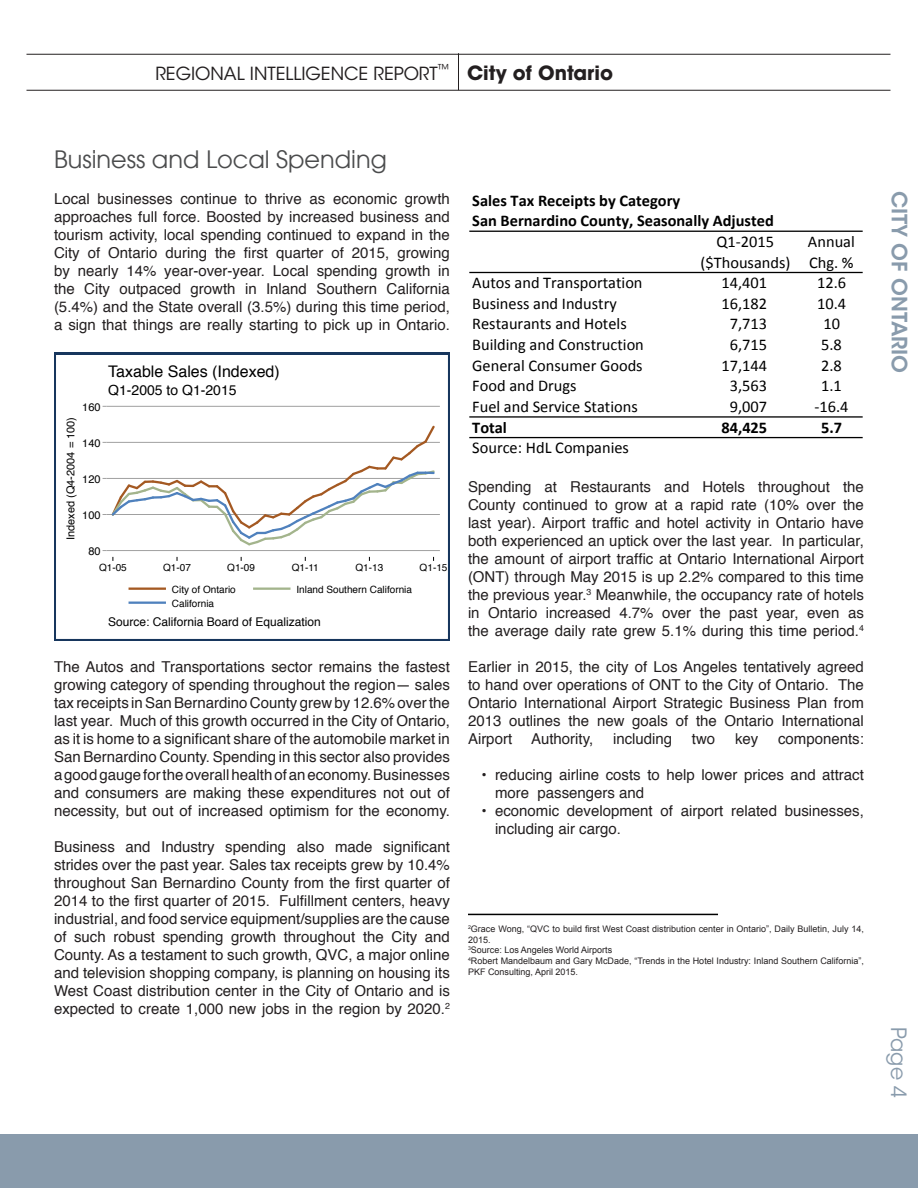
<style>
.page{position:relative;width:918px;height:1188px;background:#fff}
.page>*{position:absolute;margin:0;border:0;box-sizing:border-box;transform-origin:0 0}
.t1{font:24px "Avant Garde";color:#4b4c4d}
.t2{font:600 21px "ITC Avant Garde Std";color:#899bac}
.t3{font:21px "ITC Avant Garde Std";color:#899bac}
.t4{font:700 19.5px "ITC Avant Garde Std";color:#231f20}
.t5{font:18px "ITC Avant Garde Std";color:#231f20}
.t6{font:16.35px/20.7px "Calibri";color:#000}
.t7{font:700 16.35px "Calibri";color:#000}
.t8{font:16.05px "Helvetica";color:#000}
.t9{font:15px/18px "Helvetica";color:#231f20;text-align:justify}
.t10{font:13.95px "Helvetica";color:#000}
.t11{font:12.3px "ITC Avant Garde Std";color:#231f20}
.t12{font:12px "Helvetica";color:#000}
.t13{font:10.95px "Helvetica";color:#000}
.t14{font:10.05px "Helvetica";color:#000}
.t15{font:9px/10.8px "Arial";color:#231f20}
</style>
<div class="page">
<hr style="left:26px;top:90px;width:864px;height:1px;background:#231f20">
<hr style="left:26px;top:54px;width:864px;height:1px;background:#231f20">
<hr style="left:458px;top:53px;width:1px;height:37px;background:#231f20">
<div style="left:0;top:1134px;width:918px;height:54px;background:#899bac"></div>
<svg style="left:54px;top:353px;width:396px;height:288px"></svg>
<div style="left:64px;top:363px;width:376px;height:268px;background:#fff"></div>
<hr style="left:107px;top:550px;width:333px;height:1px;background:#a0a0a0">
<hr style="left:107px;top:514px;width:333px;height:1px;background:#a0a0a0">
<hr style="left:107px;top:478px;width:333px;height:1px;background:#a0a0a0">
<hr style="left:107px;top:442px;width:333px;height:1px;background:#a0a0a0">
<hr style="left:107px;top:406px;width:333px;height:1px;background:#a0a0a0">
<svg style="left:103px;top:425px;width:334px;height:126px"></svg>
<hr style="left:129px;top:588px;width:37px;height:2px;background:#a45922">
<hr style="left:253px;top:588px;width:38px;height:2px;background:#a3b48c">
<hr style="left:129px;top:602px;width:37px;height:2px;background:#4f81bd">
<hr style="left:469px;top:231px;width:394px;height:1px;background:#000">
<hr style="left:469px;top:272px;width:394px;height:1px;background:#000">
<hr style="left:469px;top:416px;width:394px;height:2px;background:#000">
<hr style="left:469px;top:437px;width:394px;height:1px;background:#000">
<hr style="left:468px;top:914px;width:250px;height:1px;background:#000">
<p class="t11" style="left:438px;top:62px;width:14px">™</p>
<p class="t5" style="left:155px;top:63px;width:284px">REGIONAL INTELLIGENCE REPORT</p>
<p class="t4" style="left:467px;top:60px;width:147px">City of Ontario</p>
<p class="t1" style="left:54px;top:144px;width:334px">Business and Local Spending</p>
<p class="t9" style="left:54px;top:190px;width:397px">Local businesses continue to thrive as economic growth approaches full force. Boosted by increased business and tourism activity, local spending continued to expand in the City of Ontario during the first quarter of 2015, growing by nearly 14% year-over-year. Local spending growth in the City outpaced growth in Inland Southern California (5.4%) and the State overall (3.5%) during this time period, a sign that things are really starting to pick up in Ontario.</p>
<p class="t8" style="left:108px;top:359px;width:173px">Taxable Sales (Indexed)</p>
<p class="t13" style="left:82px;top:398px;width:20px">160</p>
<p class="t13" style="left:62px;top:540px;width:125px;rotate:-90deg">Indexed (Q4-2004 = 100)</p>
<p class="t13" style="left:82px;top:434px;width:20px">140</p>
<p class="t13" style="left:82px;top:470px;width:20px">120</p>
<p class="t13" style="left:82px;top:506px;width:20px">100</p>
<p class="t13" style="left:88px;top:543px;width:14px">80</p>
<p class="t10" style="left:108px;top:379px;width:130px">Q1-2005 to Q1-2015</p>
<p class="t14" style="left:99px;top:559px;width:29px">Q1-05</p>
<p class="t14" style="left:163px;top:559px;width:29px">Q1-07</p>
<p class="t14" style="left:227px;top:559px;width:29px">Q1-09</p>
<p class="t14" style="left:292px;top:559px;width:29px">Q1-11</p>
<p class="t14" style="left:356px;top:559px;width:29px">Q1-13</p>
<p class="t14" style="left:420px;top:559px;width:29px">Q1-15</p>
<p class="t14" style="left:172px;top:581px;width:65px">City of Ontario</p>
<p class="t14" style="left:297px;top:581px;width:117px">Inland Southern California</p>
<p class="t14" style="left:172px;top:595px;width:44px">California</p>
<p class="t12" style="left:108px;top:613px;width:214px">Source: California Board of Equalization</p>
<p class="t9" style="left:54px;top:659px;width:398px">The Autos and Transportations sector remains the fastest growing category of spending throughout the region— sales tax receipts in San Bernardino County grew by 12.6% over the last year. Much of this growth occurred in the City of Ontario, as it is home to a significant share of the automobile market in San Bernardino County. Spending in this sector also provides a good gauge for the overall health of an economy. Businesses and consumers are making these expenditures not out of necessity, but out of increased optimism for the economy.</p>
<p class="t9" style="left:54px;top:839px;width:397px">Business and Industry spending also made significant strides over the past year. Sales tax receipts grew by 10.4% throughout San Bernardino County from the first quarter of 2014 to the first quarter of 2015. Fulfillment centers, heavy industrial, and food service equipment/supplies are the cause of such robust spending growth throughout the City and County. As a testament to such growth, QVC, a major online and television shopping company, is planning on housing its West Coast distribution center in the City of Ontario and is expected to create 1,000 new jobs in the region by 2020.<sup>2</sup></p>
<p class="t7" style="left:472px;top:190px;width:210px">Sales Tax Receipts by Category</p>
<p class="t7" style="left:472px;top:210px;width:303px">San Bernardino County, Seasonally Adjusted</p>
<p class="t6" style="left:717px;top:231px;width:59px">Q1--‐2015</p>
<p class="t6" style="left:701px;top:252px;width:91px">($Thousands)</p>
<p class="t6" style="left:808px;top:231px;width:48px">Annual<br>Chg. %</p>
<p class="t6" style="left:472px;top:272px;width:172px">Autos and Transportation</p>
<p class="t6" style="left:722px;top:272px;width:47px">14,401</p>
<p class="t6" style="left:817px;top:272px;width:31px">12.6</p>
<p class="t6" style="left:472px;top:293px;width:146px">Business and Industry</p>
<p class="t6" style="left:722px;top:293px;width:47px">16,182</p>
<p class="t6" style="left:817px;top:293px;width:31px">10.4</p>
<p class="t6" style="left:472px;top:314px;width:156px">Restaurants and Hotels</p>
<p class="t6" style="left:730px;top:314px;width:39px">7,713</p>
<p class="t6" style="left:823px;top:314px;width:18px">10</p>
<p class="t6" style="left:472px;top:334px;width:173px">Building and Construction</p>
<p class="t6" style="left:730px;top:334px;width:39px">6,715</p>
<p class="t6" style="left:821px;top:334px;width:22px">5.8</p>
<p class="t6" style="left:472px;top:355px;width:172px">General Consumer Goods</p>
<p class="t6" style="left:722px;top:355px;width:47px">17,144</p>
<p class="t6" style="left:821px;top:355px;width:22px">2.8</p>
<p class="t6" style="left:472px;top:376px;width:106px">Food and Drugs</p>
<p class="t6" style="left:730px;top:376px;width:39px">3,563</p>
<p class="t6" style="left:821px;top:376px;width:22px">1.1</p>
<p class="t6" style="left:472px;top:396px;width:167px">Fuel and Service Stations</p>
<p class="t6" style="left:730px;top:396px;width:39px">9,007</p>
<p class="t6" style="left:815px;top:396px;width:36px">--‐16.4</p>
<p class="t7" style="left:472px;top:417px;width:36px">Total</p>
<p class="t7" style="left:722px;top:417px;width:47px">84,425</p>
<p class="t7" style="left:821px;top:417px;width:22px">5.7</p>
<p class="t6" style="left:472px;top:438px;width:158px">Source: HdL Companies</p>
<p class="t9" style="left:468px;top:478px;width:397px">Spending at Restaurants and Hotels throughout the County continued to grow at a rapid rate (10% over the last year). Airport traffic and hotel activity in Ontario have both experienced an uptick over the last year. In particular, the amount of airport traffic at Ontario International Airport (ONT) through May 2015 is up 2.2% compared to this time the previous year.<sup>3</sup> Meanwhile, the occupancy rate of hotels in Ontario increased 4.7% over the past year, even as the average daily rate grew 5.1% during this time period.<sup>4</sup></p>
<p class="t9" style="left:468px;top:658px;width:397px">Earlier in 2015, the city of Los Angeles tentatively agreed to hand over operations of ONT to the City of Ontario. The Ontario International Airport Strategic Business Plan from 2013 outlines the new goals of the Ontario International Airport</p>
<p class="t9" style="left:531px;top:730px;width:64px">Authority,</p>
<p class="t9" style="left:613px;top:730px;width:61px">including</p>
<p class="t9" style="left:692px;top:730px;width:25px">two</p>
<p class="t9" style="left:735px;top:730px;width:25px">key</p>
<p class="t9" style="left:778px;top:730px;width:87px">components:</p>
<p class="t9" style="left:495px;top:766px;width:371px;text-indent:-14px">• reducing airline costs to help lower prices and attract more passengers and</p>
<p class="t9" style="left:495px;top:802px;width:370px;text-indent:-14px">• economic development of airport related businesses, including air cargo.</p>
<p class="t15" style="left:468px;top:923px;width:397px"><sup>2</sup>Grace Wong, “QVC to build first West Coast distribution center in Ontario”, Daily Bulletin, July 14,<br>2015.</p>
<p class="t15" style="left:468px;top:945px;width:146px"><sup>3</sup>Source: Los Angeles World Airports</p>
<p class="t15" style="left:468px;top:956px;width:397px"><sup>4</sup>Robert Mandelbaum and Gary McDade, “Trends in the Hotel Industry: Inland Southern California”,<br>PKF Consulting, April 2015.</p>
<p class="t2" style="left:913px;top:190px;width:184px;rotate:90deg">CITY OF ONTARIO</p>
<p class="t3" style="left:911px;top:1027px;width:73px;rotate:90deg">Page 4</p>
</div>
